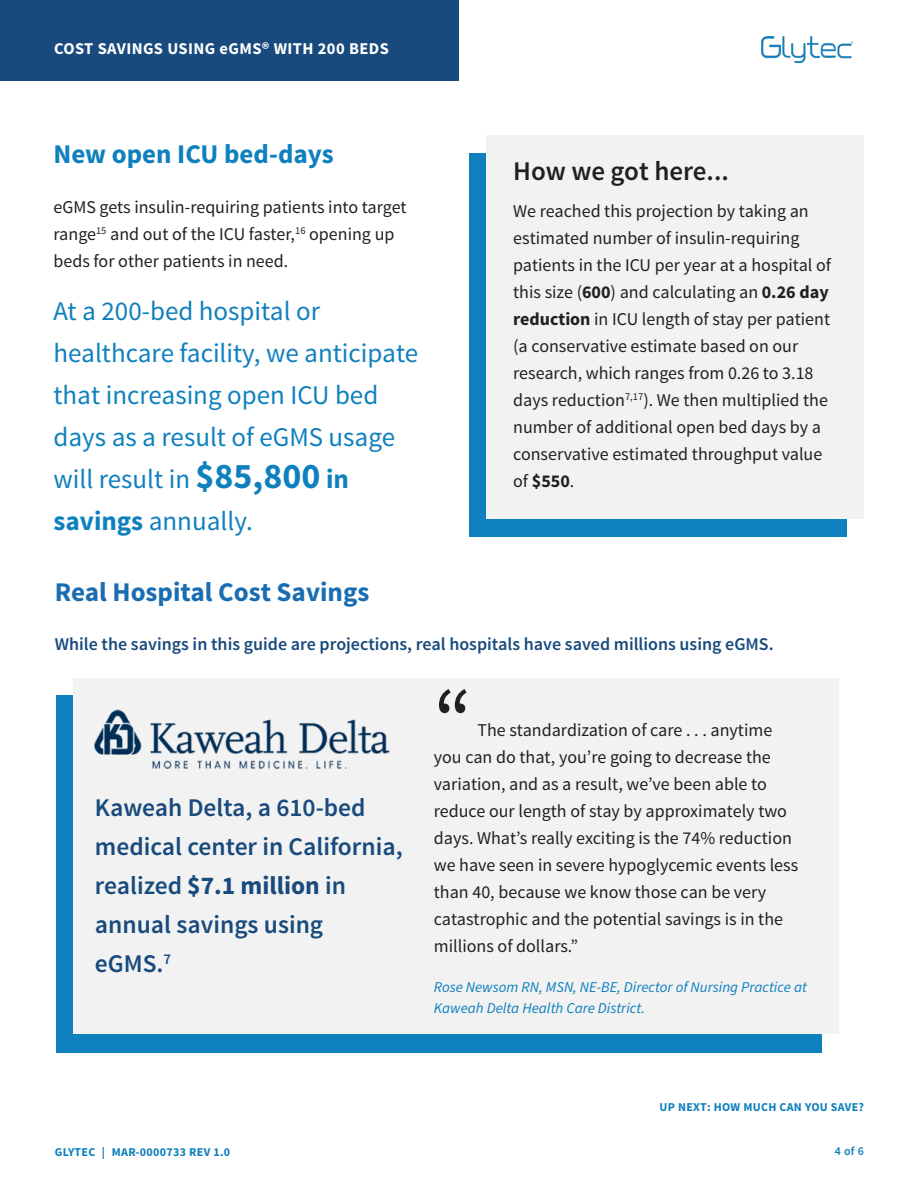
<style>
.page{position:relative;width:918px;height:1188px;background:#fff}
.page>*{position:absolute;margin:0;border:0;box-sizing:border-box;transform-origin:0 0}
.Body_Text{font:90px "Source Sans Pro";color:#231f20}
.Body_Text-2{font:27px/42px "Source Sans Pro";color:#0f80be}
.Body_Text-3{font:700 27px "Source Sans Pro";color:#1a6db2}
.Body_Text-4{font:700 27px "Source Sans Pro";color:#0f80be}
.Body_Text-5{font:600 27px "Source Sans Pro";letter-spacing:-.005em;color:#231f20}
.Body_Text-6{font:600 25.5px/39px "Source Sans Pro";color:#184a7d}
.Body_Text-7{font:18px/27px "Source Sans Pro";color:#231f20}
.Body_Text-8{font:600 18px "Source Sans Pro";color:#184a7d}
.t1{font:700 16.5px "Source Sans Pro";letter-spacing:.025em;color:#fff}
.Body_Text-9{font:italic 15px/21px "Source Sans Pro";color:#0f80be}
.t2{font:700 12px "Source Sans Pro";letter-spacing:.025em;color:#0f80be}
.t3{font:600 12px "Source Sans Pro";color:#0f80be}
.s1{font-weight:700;font-size:36px}
.s2{font-weight:700}
</style>
<div class="page">
<div style="left:0;top:0;width:459px;height:81px;background:#184a7d"></div>
<img style="left:761px;top:37px;width:92px;height:26px">
<div style="left:470px;top:153px;width:378px;height:384px;background:#0f80be"></div>
<div style="left:486px;top:135px;width:378px;height:384px;background:#f2f2f2"></div>
<div style="left:57px;top:695px;width:765px;height:357px;background:#0f80be"></div>
<div style="left:73px;top:678px;width:766px;height:356px;background:#f2f2f2"></div>
<img style="left:95px;top:710px;width:294px;height:59px">
<p class="t1" style="left:54px;top:38px;width:336px">COST SAVINGS USING eGMS® WITH 200 BEDS</p>
<p class="Body_Text-4" style="left:54px;top:136px;width:282px">New open ICU bed-days</p>
<p class="Body_Text-7" style="left:54px;top:194px;width:354px">eGMS gets insulin-requiring patients into target range<sup>15</sup> and out of the ICU faster,<sup>16</sup> opening up beds for other patients in need.</p>
<p class="Body_Text-2" style="left:54px;top:291px;width:366px">At a 200-bed hospital or healthcare facility, we anticipate that increasing open ICU bed days as a result of eGMS usage will result in <span class="s1">$85,800</span> <span class="s2">in savings</span> annually.</p>
<p class="Body_Text-3" style="left:55px;top:575px;width:316px">Real Hospital Cost Savings</p>
<p class="Body_Text-5" style="left:513px;top:154px;width:217px">How we got here...</p>
<p class="Body_Text-7" style="left:513px;top:198px;width:320px">We reached this projection by taking an estimated number of insulin-requiring patients in the ICU per year at a hospital of this size (<span class="s2">600</span>) and calculating an <span class="s2">0.26 day reduction</span> in ICU length of stay per patient (a conservative estimate based on our research, which ranges from 0.26 to 3.18 days reduction<sup>7,17</sup>). We then multiplied the number of additional open bed days by a conservative estimated throughput value of <span class="s2">$550</span>.</p>
<p class="Body_Text-8" style="left:55px;top:632px;width:720px">While the savings in this guide are projections, real hospitals have saved millions using eGMS.</p>
<p class="Body_Text" style="left:434px;top:666px;width:40px">“</p>
<p class="Body_Text-6" style="left:95px;top:789px;width:309px">Kaweah Delta, a 610-bed medical center in California, realized <span class="s2">$7.1 million</span> in annual savings using eGMS.<sup>7</sup></p>
<p class="Body_Text-7" style="left:434px;top:717px;width:366px;text-indent:44px">The standardization of care . . . anytime you can do that, you’re going to decrease the variation, and as a result, we’ve been able to reduce our length of stay by approximately two days. What’s really exciting is the 74% reduction we have seen in severe hypoglycemic events less than 40, because we know those can be very catastrophic and the potential savings is in the millions of dollars.”</p>
<p class="Body_Text-9" style="left:434px;top:977px;width:375px">Rose Newsom RN, MSN, NE-BE, Director of Nursing Practice at<br>Kaweah Delta Health Care District.</p>
<p class="t2" style="left:660px;top:1099px;width:206px">UP NEXT: HOW MUCH CAN YOU SAVE?</p>
<p class="t2" style="left:55px;top:1145px;width:177px">GLYTEC | MAR-0000733 REV 1.0</p>
<p class="t3" style="left:835px;top:1143px;width:31px">4 of 6</p>
</div>
